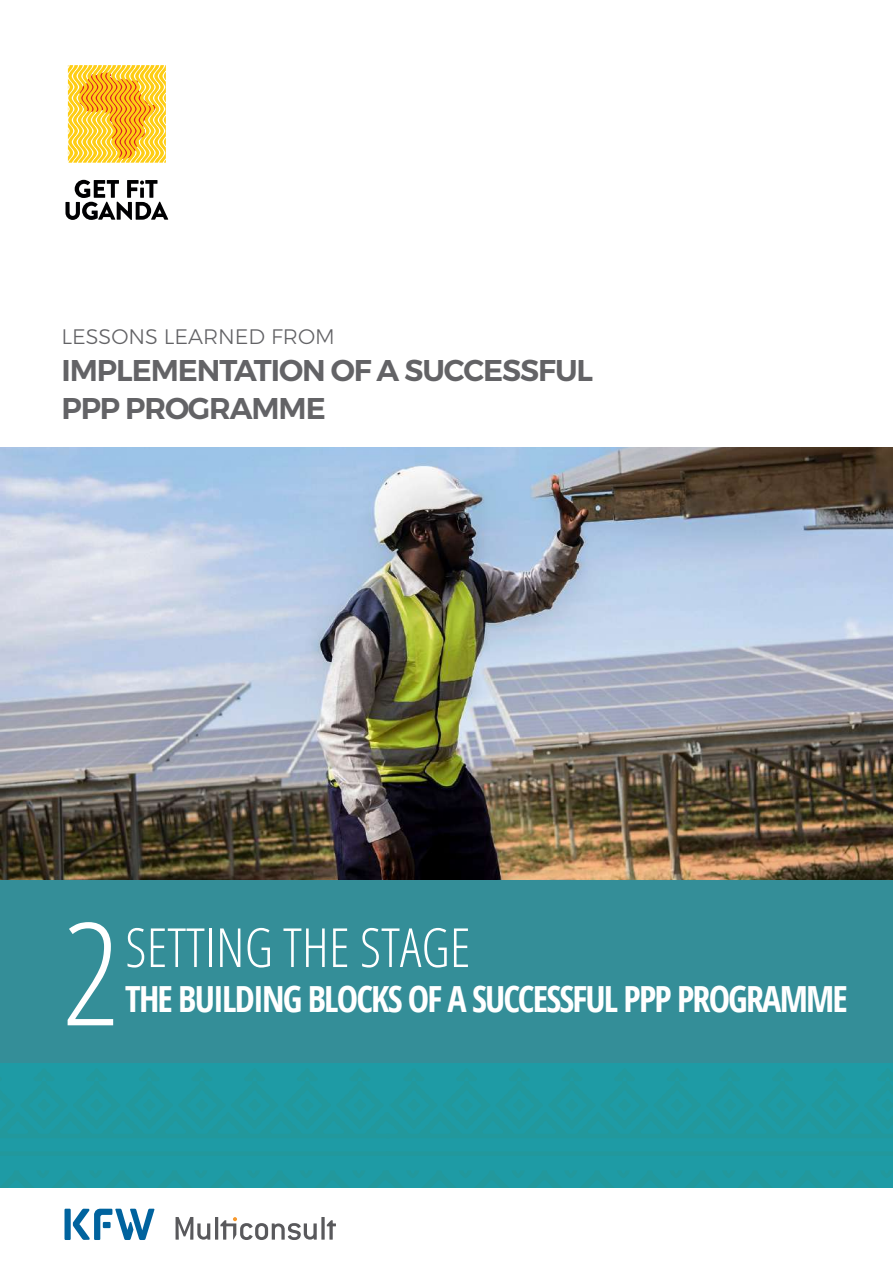
<style>
.page{position:relative;width:893px;height:1263px;background:#fff}
.page>*{position:absolute;margin:0;border:0;box-sizing:border-box;transform-origin:0 0}
.t1{font:300 condensed 142.5px "Open Sans";color:#fff}
.t2{font:300 condensed 54px "Open Sans";color:#fff}
.t3{font:700 condensed 36px "Open Sans";letter-spacing:-.05em;color:#fff}
.t4{font:600 30px/37.5px "Montserrat";letter-spacing:-.035em;color:#636366}
.t5{font:300 21px "Montserrat";color:#636366}
</style>
<div class="page">
<svg style="left:390px;top:1063px;width:503px;height:125px;background:#1f9aa2"></svg>
<svg style="left:0;top:1063px;width:390px;height:125px;background:#1f9aa2"></svg>
<img style="left:0;top:447px;width:893px;height:433px">
<div style="left:0;top:880px;width:893px;height:183px;background:#348e98"></div>
<svg style="left:176px;top:1217px;width:34px;height:22px"></svg>
<hr style="left:215px;top:1217px;width:3px;height:22px;background:#59595c">
<svg style="left:321px;top:1217px;width:4px;height:22px"></svg>
<svg style="left:327px;top:1220px;width:9px;height:19px"></svg>
<svg style="left:220px;top:1217px;width:97px;height:23px"></svg>
<svg style="left:65px;top:1209px;width:90px;height:31px"></svg>
<svg style="left:65px;top:180px;width:103px;height:40px"></svg>
<svg style="left:68px;top:65px;width:98px;height:98px;background:#fac53a"></svg>
<p class="t5" style="left:61px;top:320px;width:275px">LESSONS LEARNED FROM</p>
<p class="t4" style="left:61px;top:352px;width:533px">IMPLEMENTATION OF A SUCCESSFUL<br>PPP PROGRAMME</p>
<h1 class="t1" style="left:62px;top:877px;width:59px">2</h1>
<h2 class="t2" style="left:125px;top:911px;width:347px">SETTING THE STAGE</h2>
<p class="t3" style="left:125px;top:974px;width:724px">THE BUILDING BLOCKS OF A SUCCESSFUL PPP PROGRAMME</p>
</div>
